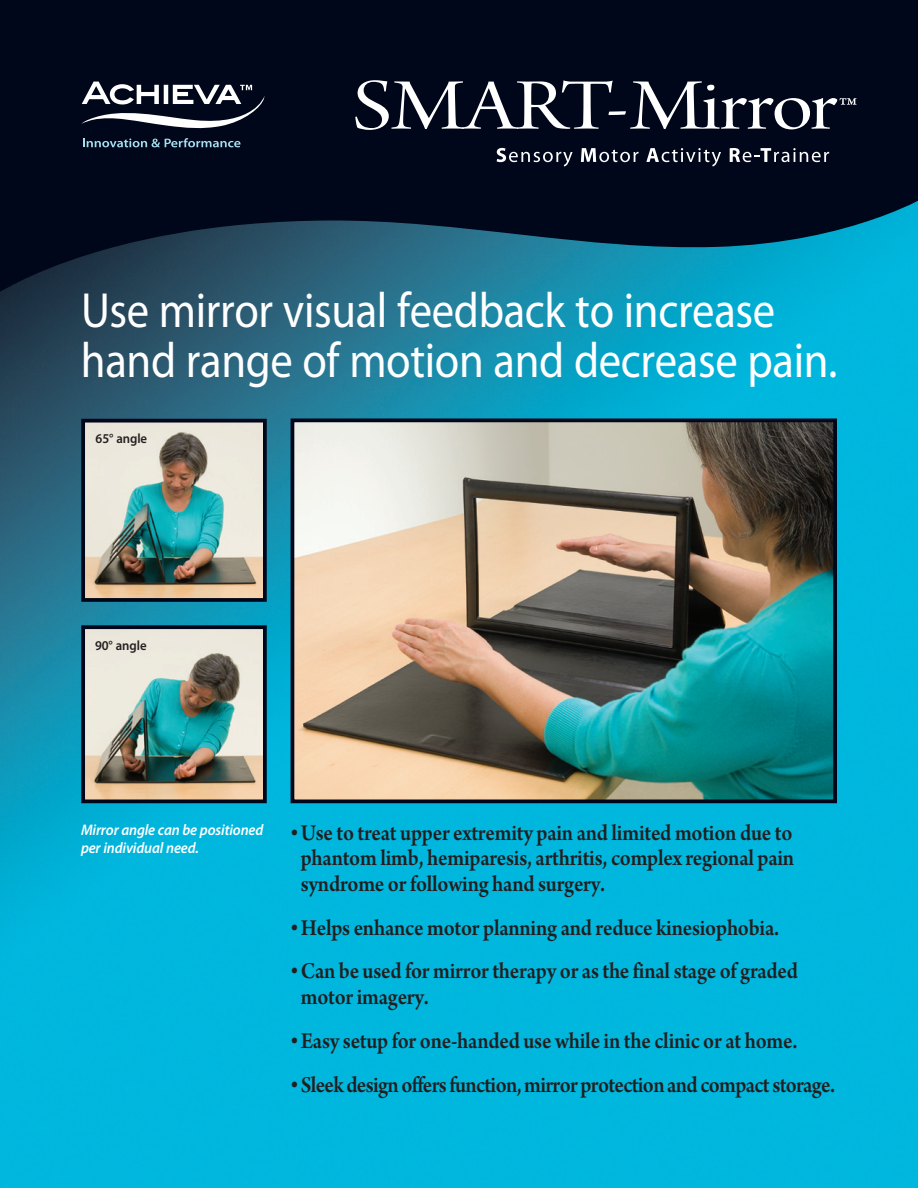
<style>
.page{position:relative;width:918px;height:1188px;background:#fff}
.page>*{position:absolute;margin:0;border:0;box-sizing:border-box;transform-origin:0 0}
.t1{font:49.65px/50.2px "Myriad Pro";letter-spacing:-.01em;color:#fff;scale:.9 1}
.t2{font:600 24px/25.5px "Arno Pro";letter-spacing:-.01em;color:#231f20;text-align:justify;scale:.9 1}
.t3{font:600 24px "Arno Pro";letter-spacing:-.03em;color:#231f20;scale:.9 1}
._04_Cutline_Feature{font:italic 600 15.3px/18px "Myriad Pro";letter-spacing:-.01em;color:#fff;scale:.95 1}
._04_Cutline_Feature-2{font:600 13.5px "Myriad Pro";letter-spacing:-.005em;color:#231f20;scale:.95 1}
</style>
<div class="page">
<img style="left:0;top:300px;width:918px;height:888px">
<svg style="left:0;top:0;width:918px;height:300px;background:#072338"></svg>
<svg style="left:81px;top:82px;width:183px;height:47px"></svg>
<svg style="left:83px;top:138px;width:157px;height:9px"></svg>
<svg style="left:355px;top:80px;width:502px;height:50px"></svg>
<svg style="left:497px;top:148px;width:76px;height:18px"></svg>
<svg style="left:581px;top:148px;width:58px;height:14px"></svg>
<svg style="left:646px;top:148px;width:75px;height:18px"></svg>
<svg style="left:730px;top:148px;width:99px;height:14px"></svg>
<img style="left:296px;top:423px;width:536px;height:375px">
<div style="left:291px;top:418px;width:546px;height:385px;border:4px solid #01071a"></div>
<img style="left:86px;top:424px;width:176px;height:173px">
<div style="left:81px;top:419px;width:186px;height:183px;border:4px solid #01071a"></div>
<img style="left:86px;top:630px;width:176px;height:168px">
<div style="left:81px;top:625px;width:186px;height:178px;border:4px solid #01071a"></div>
<p class="t1" style="left:81px;top:284px;width:842px">Use mirror visual feedback to increase hand range of motion and decrease pain.</p>
<p class="_04_Cutline_Feature-2" style="left:96px;top:430px;width:56px">65° angle</p>
<p class="_04_Cutline_Feature-2" style="left:95px;top:637px;width:56px">90° angle</p>
<p class="_04_Cutline_Feature" style="left:81px;top:821px;width:193px">Mirror angle can be positioned per individual need.</p>
<p class="t2" style="left:301px;top:821px;width:550px;text-indent:-11px">•Use to treat upper extremity pain and limited motion due to phantom limb, hemiparesis, arthritis, complex regional pain syndrome or following hand surgery.</p>
<p class="t2" style="left:290px;top:916px;width:545px">•Helps enhance motor planning and reduce kinesiophobia.</p>
<p class="t2" style="left:301px;top:960px;width:554px;text-indent:-11px">•Can be used for mirror therapy or as the final stage of graded motor imagery.</p>
<p class="t2" style="left:290px;top:1029px;width:565px">•Easy setup for one-handed use while in the clinic or at home.</p>
<p class="t3" style="left:290px;top:1071px;width:607px">•Sleek design offers function, mirror protection and compact storage.</p>
</div>
